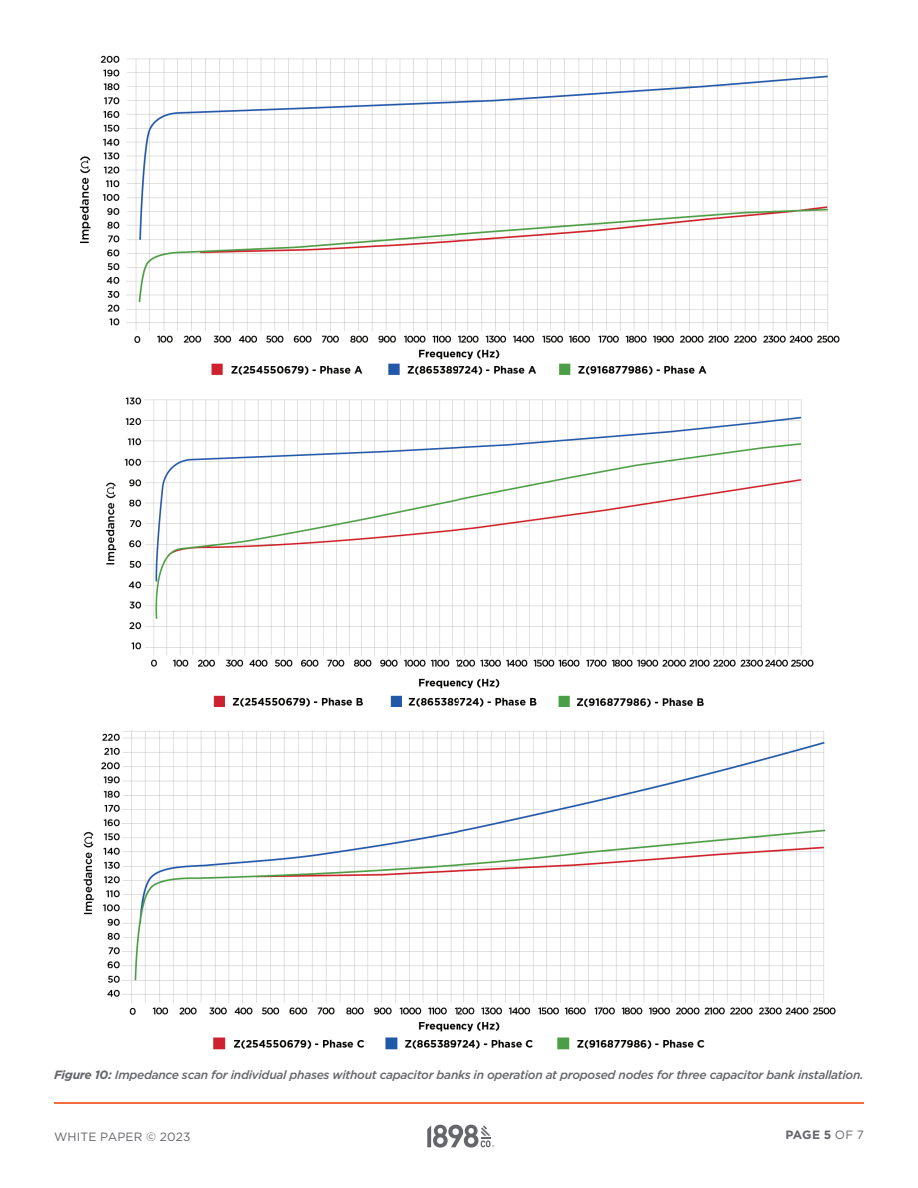
<style>
.page{position:relative;width:918px;height:1188px;background:#fff}
.page>*{position:absolute;margin:0;border:0;box-sizing:border-box;transform-origin:0 0}
.t1{font:italic 500 12px "Gotham";letter-spacing:-.025em;color:#64656a}
.t2{font:12px "Gotham";letter-spacing:.015em;color:#64656a}
.t3{font:700 12px "Gotham";color:#64656a}
.s1{font-weight:700}
.s2{font-weight:400}
</style>
<div class="page">
<hr style="left:54px;top:1102px;width:810px;height:2px;background:#f26c3d">
<svg style="left:427px;top:1125px;width:67px;height:23px"></svg>
<img style="left:79px;top:55px;width:761px;height:320px">
<img style="left:106px;top:397px;width:708px;height:311px">
<img style="left:83px;top:730px;width:753px;height:320px">
<p class="t1" style="left:54px;top:1067px;width:811px"><span class="s1">Figure 10:</span> Impedance scan for individual phases without capacitor banks in operation at proposed nodes for three capacitor bank installation.</p>
<p class="t2" style="left:54px;top:1129px;width:138px">WHITE PAPER © 2023</p>
<p class="t3" style="left:785px;top:1127px;width:80px">PAGE 5 <span class="s2">OF 7</span></p>
</div>
